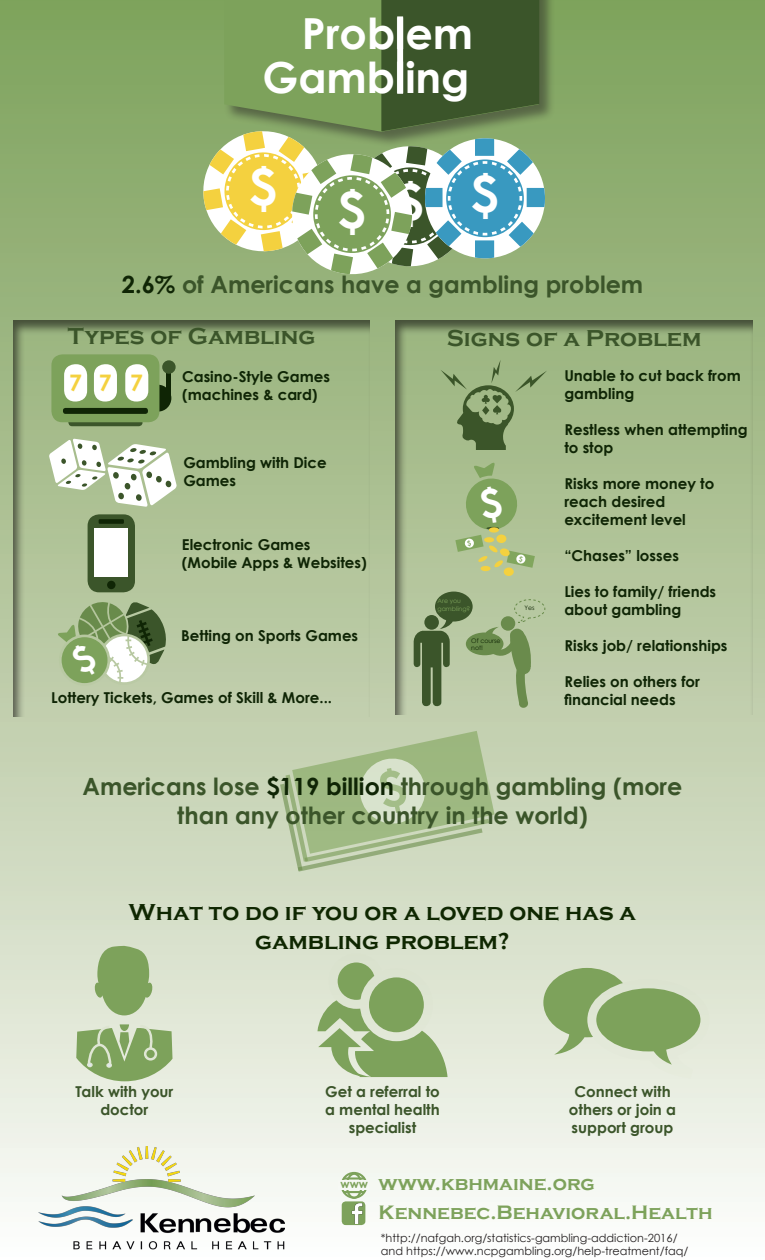
<style>
.page{position:relative;width:765px;height:1260px;background:#fff}
.page>*{position:absolute;margin:0;border:0;box-sizing:border-box;transform-origin:0 0}
.t1{font:700 50px "Century Gothic";color:#fff}
.t2{font:700 42.75px "Century Gothic";color:#fff}
.t3{font:700 23.75px "Century Gothic";color:#3b552a}
.t4{font:700 23.75px "Copperplate Gothic";color:#0f2701}
.t5{font:700 23.75px "Copperplate Gothic";color:#3b552a}
.t6{font:700 22.75px "Century Gothic";color:#f4d13f}
.t7{font:700 20px "Copperplate Gothic";color:#7da25b}
.t8{font:700 15px/18px "Century Gothic";color:#0f2505}
.t9{font:700 15px/18px "Century Gothic";color:#3b552a;text-align:center}
.t10{font:700 11.5px "Century Gothic";color:#7da25b}
.t11{font:11.25px "Century Gothic";color:#231f20}
.t12{font:6.25px "Century Gothic";color:#7da25b}
.t13{font:6.25px/7.5px "Century Gothic";color:#0f2505}
.s1{color:#0f2505}
</style>
<div class="page">
<div style="left:0;top:0;width:765px;height:1260px;background:linear-gradient(to bottom,#7b9e56,#faf9f6)"></div>
<div style="left:223px;top:0;width:332px;height:147px;background:#231f20;opacity:.48"></div>
<svg style="left:198px;top:0;width:347px;height:279px;background:#86a171"></svg>
<div style="left:12px;top:319px;width:358px;height:398px;background:#231f20;opacity:.63"></div>
<div style="left:394px;top:319px;width:359px;height:397px;background:#231f20;opacity:.63"></div>
<svg style="left:159px;top:385px;width:12px;height:27px"></svg>
<svg style="left:68px;top:418px;width:75px;height:8px"></svg>
<div style="left:51px;top:354px;width:108px;height:68px;background:#7da25b;border-radius:11px"></div>
<div style="left:166px;top:373px;width:5px;height:24px;background:#0f2505"></div>
<div style="left:162px;top:360px;width:14px;height:14px;background:#3b552a;border-radius:50%"></div>
<div style="left:63px;top:408px;width:85px;height:6px;background:#0f2505;border-radius:3px"></div>
<div style="left:125px;top:364px;width:23px;height:38px;background:#fff;border-radius:11px"></div>
<div style="left:94px;top:364px;width:23px;height:38px;background:#fff;border-radius:11px"></div>
<div style="left:64px;top:364px;width:23px;height:38px;background:#fff;border-radius:11px"></div>
<svg style="left:49px;top:438px;width:128px;height:69px"></svg>
<div style="left:88px;top:514px;width:47px;height:78px;background:#3b552a;border-radius:12px"></div>
<div style="left:99px;top:519px;width:25px;height:5px;background:#0f2505"></div>
<div style="left:94px;top:528px;width:34px;height:49px;background:#fff"></div>
<div style="left:107px;top:581px;width:9px;height:8px;background:#0f2505;border-radius:50%"></div>
<div style="left:346px;top:1173px;width:16px;height:26px;border:2px solid #7da25b;border-radius:50%"></div>
<div style="left:341px;top:1172px;width:26px;height:27px;border:2px solid #7da25b;border-radius:50%"></div>
<hr style="left:344px;top:1177px;width:20px;height:3px;background:#7da25b">
<div style="left:339px;top:1180px;width:30px;height:10px;background:#f6f8f3"></div>
<hr style="left:343px;top:1191px;width:21px;height:2px;background:#7da25b">
<img style="left:38px;top:1147px;width:246px;height:106px">
<div style="left:342px;top:1201px;width:23px;height:24px;background:#7da25b;border-radius:4px"></div>
<img style="left:351px;top:1203px;width:12px;height:20px">
<svg style="left:76px;top:945px;width:97px;height:136px;background:#acc396"></svg>
<div style="left:333px;top:958px;width:47px;height:46px;background:#7da25b;border-radius:50%"></div>
<div style="left:329px;top:954px;width:55px;height:55px;border:9px solid #fff;border-radius:50%"></div>
<svg style="left:365px;top:973px;width:63px;height:64px"></svg>
<div style="left:360px;top:968px;width:73px;height:73px;border:9px solid #fff;border-radius:50%"></div>
<svg style="left:317px;top:994px;width:131px;height:83px;background:#a4bd8b"></svg>
<svg style="left:543px;top:968px;width:199px;height:120px;background:#becfab"></svg>
<div style="left:481px;top:566px;width:10px;height:5px;background:#f4d13f;border-radius:50%"></div>
<div style="left:504px;top:568px;width:10px;height:8px;background:#f4d13f;border-radius:50%"></div>
<svg style="left:414px;top:592px;width:132px;height:121px;background:#99ad84"></svg>
<svg style="left:441px;top:360px;width:106px;height:90px;background:#8ca473"></svg>
<svg style="left:56px;top:600px;width:111px;height:87px;background:#9bb086"></svg>
<svg style="left:279px;top:731px;width:216px;height:142px;background:#b5c79f"></svg>
<svg style="left:455px;top:461px;width:80px;height:107px;background:#a2b980"></svg>
<p class="t2" style="left:302px;top:1px;width:173px">Problem</p>
<p class="t2" style="left:262px;top:45px;width:209px">Gambling</p>
<p class="t1" style="left:249px;top:149px;width:29px">$</p>
<p class="t1" style="left:338px;top:172px;width:29px">$</p>
<p class="t1" style="left:395px;top:164px;width:29px">$</p>
<p class="t1" style="left:470px;top:156px;width:29px">$</p>
<p class="t3" style="left:122px;top:267px;width:523px"><span class="s1">2.6%</span> of Americans have a gambling problem</p>
<p class="t5" style="left:68px;top:323px;width:249px">Types of Gambling</p>
<p class="t5" style="left:447px;top:325px;width:256px">Signs of a Problem</p>
<p class="t6" style="left:69px;top:365px;width:14px">7</p>
<p class="t6" style="left:99px;top:365px;width:14px">7</p>
<p class="t6" style="left:130px;top:365px;width:14px">7</p>
<p class="t8" style="left:182px;top:367px;width:149px">Casino-Style Games (machines &amp; card)</p>
<p class="t8" style="left:183px;top:453px;width:145px">Gambling with Dice<br>Games</p>
<p class="t8" style="left:182px;top:535px;width:186px">Electronic Games (Mobile Apps &amp; Websites)</p>
<p class="t8" style="left:181px;top:626px;width:179px">Betting on Sports Games</p>
<p class="t8" style="left:51px;top:687px;width:282px">Lottery Tickets, Games of Skill &amp; More...</p>
<p class="t12" style="left:438px;top:597px;width:25px">Are you</p>
<p class="t12" style="left:438px;top:604px;width:34px">gambling?</p>
<p class="t13" style="left:471px;top:636px;width:31px">Of course not!</p>
<p class="t13" style="left:524px;top:604px;width:12px">Yes</p>
<p class="t8" style="left:564px;top:366px;width:178px">Unable to cut back from gambling</p>
<p class="t8" style="left:564px;top:420px;width:185px">Restless when attempting to stop</p>
<p class="t8" style="left:564px;top:474px;width:151px">Risks more money to</p>
<p class="t8" style="left:564px;top:492px;width:123px">reach desired excitement level</p>
<p class="t8" style="left:564px;top:546px;width:116px">“Chases” losses</p>
<p class="t8" style="left:564px;top:582px;width:153px">Lies to family/ friends about gambling</p>
<p class="t8" style="left:564px;top:636px;width:165px">Risks job/ relationships</p>
<p class="t8" style="left:564px;top:672px;width:137px">Relies on others for financial needs</p>
<p class="t3" style="left:83px;top:769px;width:601px">Americans lose <span class="s1">$119 billion</span> through gambling (more</p>
<p class="t3" style="left:177px;top:797px;width:412px">than any other country in the world)</p>
<p class="t4" style="left:129px;top:899px;width:509px">What to do if you or a loved one has a</p>
<p class="t4" style="left:255px;top:928px;width:256px">gambling problem?</p>
<p class="t9" style="left:75px;top:1082px;width:100px">Talk with your doctor</p>
<p class="t9" style="left:325px;top:1082px;width:116px">Get a referral to a mental health specialist</p>
<p class="t9" style="left:569px;top:1082px;width:109px">Connect with others or join a support group</p>
<p class="t10" style="left:341px;top:1175px;width:29px">www</p>
<p class="t7" style="left:379px;top:1172px;width:218px">www.kbhmaine.org</p>
<p class="t7" style="left:379px;top:1201px;width:336px">Kennebec.Behavioral.Health</p>
<p class="t11" style="left:381px;top:1230px;width:298px">*http://nafgah.org/statistics-gambling-addiction-2016/</p>
<p class="t11" style="left:381px;top:1243px;width:309px">and https://www.ncpgambling.org/help-treatment/faq/</p>
</div>
